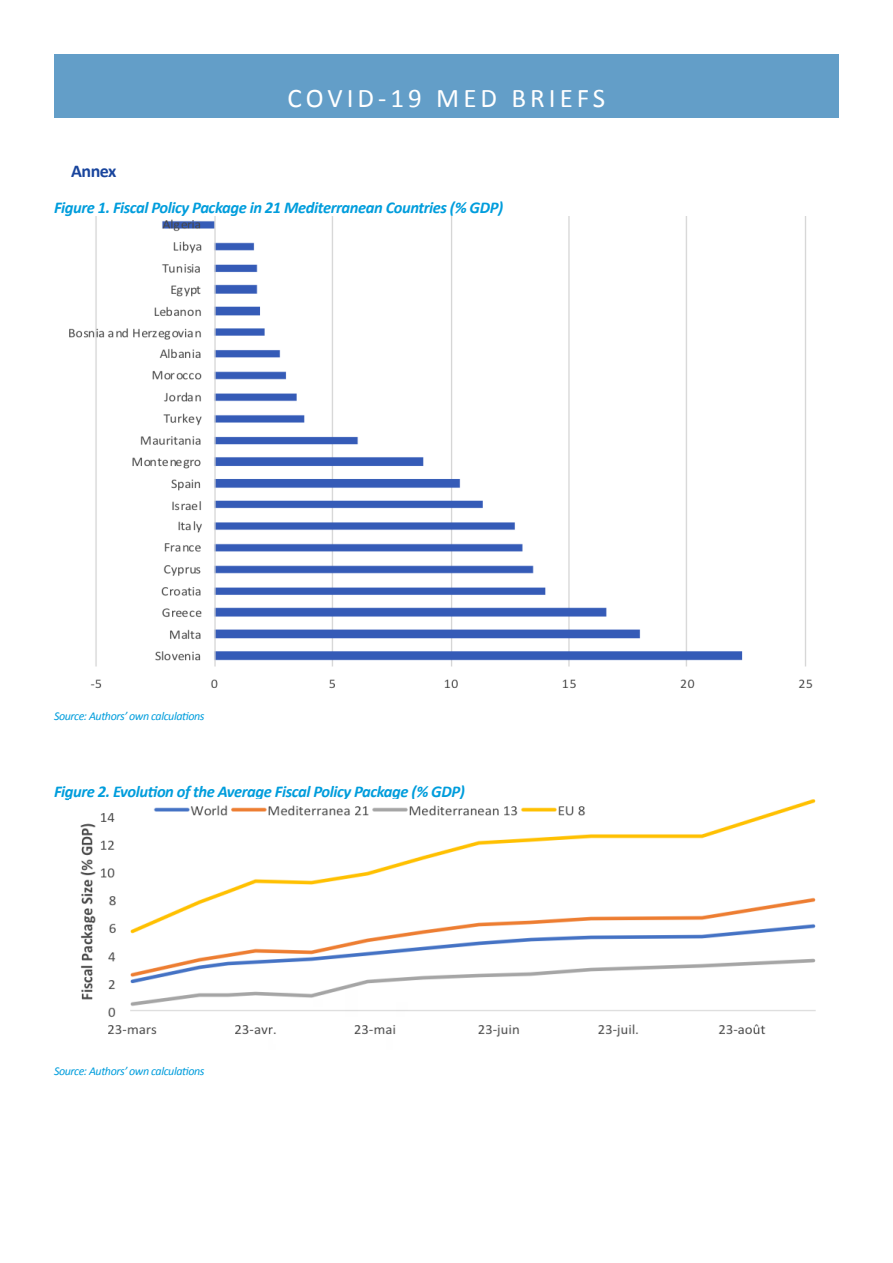
<style>
.page{position:relative;width:893px;height:1263px;background:#fff}
.page>*{position:absolute;margin:0;border:0;box-sizing:border-box;transform-origin:0 0}
.t1{font:27px "Calibri";letter-spacing:.15em;color:#fff}
.t2{font:700 18px "Calibri";letter-spacing:-.025em;color:#19459d}
.t3{font:italic 700 16.5px "Calibri";letter-spacing:-.025em;color:#009ddc}
.t4{font:italic 12px "Calibri";letter-spacing:-.035em;color:#009ddc}
</style>
<div class="page">
<div style="left:54px;top:54px;width:785px;height:64px;background:#639ec8"></div>
<img style="left:69px;top:216px;width:744px;height:473px">
<img style="left:80px;top:800px;width:736px;height:237px">
<p class="t2" style="left:71px;top:159px;width:47px">Annex</p>
<h1 class="t1" style="left:288px;top:81px;width:319px">COVID-19 MED BRIEFS</h1>
<p class="t3" style="left:54px;top:197px;width:451px">Figure 1. Fiscal Policy Package in 21 Mediterranean Countries (% GDP)</p>
<p class="t4" style="left:54px;top:708px;width:152px">Source: Authors’ own calculations</p>
<p class="t3" style="left:54px;top:781px;width:412px">Figure 2. Evolution of the Average Fiscal Policy Package (% GDP)</p>
<p class="t4" style="left:54px;top:1062px;width:152px">Source: Authors’ own calculations</p>
</div>
